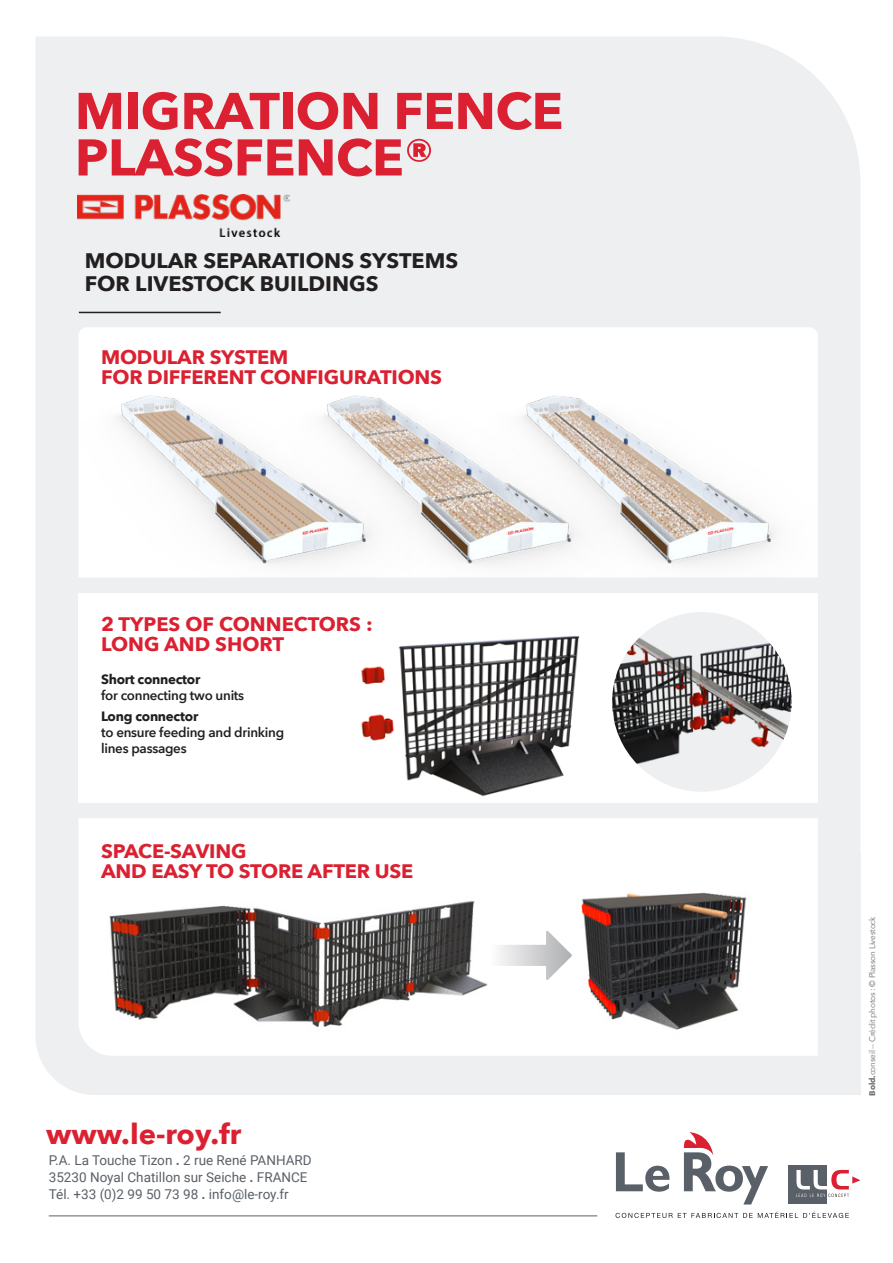
<style>
.page{position:relative;width:893px;height:1263px;background:#fff}
.page>*{position:absolute;margin:0;border:0;box-sizing:border-box;transform-origin:0 0}
.t1{font:700 51px/46.5px "Avenir Next";letter-spacing:-.01em;color:#db2131}
.t2{font:700 28.35px "Avenir Next";color:#db2131}
.t3{font:700 21px/22.5px "Avenir Next";color:#231f20}
.t4{font:700 19.5px/20.2px "Avenir Next";letter-spacing:-.01em;color:#db2131}
.t5{font:13.5px/17.1px "Roboto";color:#5a6067}
.t6{font:600 13.5px/16.2px "Avenir Next";letter-spacing:-.02em;color:#231f20}
.t7{font:8.25px "Avenir Next";letter-spacing:-.02em;color:#6c6d70}
.s1{font-weight:700}
</style>
<div class="page">
<div style="left:35px;top:37px;width:825px;height:1058px;background:#edeff0"></div>
<hr style="left:49px;top:1215px;width:548px;height:1px;background:#5a6067">
<svg style="left:616px;top:1152px;width:53px;height:40px"></svg>
<svg style="left:683px;top:1132px;width:85px;height:72px"></svg>
<svg style="left:615px;top:1211px;width:234px;height:7px"></svg>
<div style="left:788px;top:1165px;width:38px;height:39px;background:#5a6067"></div>
<svg style="left:796px;top:1170px;width:64px;height:27px"></svg>
<img style="left:77px;top:194px;width:213px;height:42px">
<hr style="left:79px;top:312px;width:142px;height:1px;background:#231f20">
<svg style="left:78px;top:327px;width:740px;height:250px"></svg>
<div style="left:78px;top:593px;width:740px;height:209px;background:#fff"></div>
<svg style="left:78px;top:818px;width:740px;height:238px"></svg>
<img style="left:56px;top:377px;width:205px;height:200px">
<img style="left:261px;top:377px;width:200px;height:200px">
<img style="left:461px;top:377px;width:355px;height:200px">
<img style="left:361px;top:636px;width:219px;height:160px">
<img style="left:100px;top:890px;width:390px;height:143px">
<img style="left:561px;top:885px;width:206px;height:153px">
<svg style="left:485px;top:930px;width:87px;height:50px"></svg>
<img style="left:612px;top:619px;width:180px;height:173px">
<p class="t1" style="left:75px;top:87px;width:490px">MIGRATION FENCE<br>PLASSFENCE®</p>
<p class="t3" style="left:85px;top:249px;width:375px">MODULAR SEPARATIONS SYSTEMS<br>FOR LIVESTOCK BUILDINGS</p>
<p class="t4" style="left:101px;top:347px;width:342px">MODULAR SYSTEM<br>FOR DIFFERENT CONFIGURATIONS</p>
<p class="t4" style="left:101px;top:613px;width:273px">2 TYPES OF CONNECTORS :<br>LONG AND SHORT</p>
<p class="t6" style="left:101px;top:671px;width:145px"><span class="s1">Short connector<br></span>for connecting two units</p>
<p class="t6" style="left:101px;top:708px;width:185px"><span class="s1">Long connector<br></span>to ensure feeding and drinking lines passages</p>
<p class="t4" style="left:101px;top:841px;width:314px">SPACE-SAVING<br>AND EASY TO STORE AFTER USE</p>
<p class="t2" style="left:46px;top:1110px;width:197px">www.le-roy.fr</p>
<p class="t5" style="left:49px;top:1151px;width:264px">P.A. La Touche Tizon <span class="s1">.</span> 2 rue René PANHARD<br>35230 Noyal Chatillon sur Seiche <span class="s1">.</span> FRANCE</p>
<p class="t5" style="left:49px;top:1185px;width:241px">Tél. +33 (0)2 99 50 73 98 <span class="s1">.</span> info@le-roy.fr</p>
<p class="t7" style="left:865px;top:1095px;width:181px;rotate:-90deg"><span class="s1">Bold.</span>conseil — Crédit photos : © Plasson Livestock</p>
</div>
